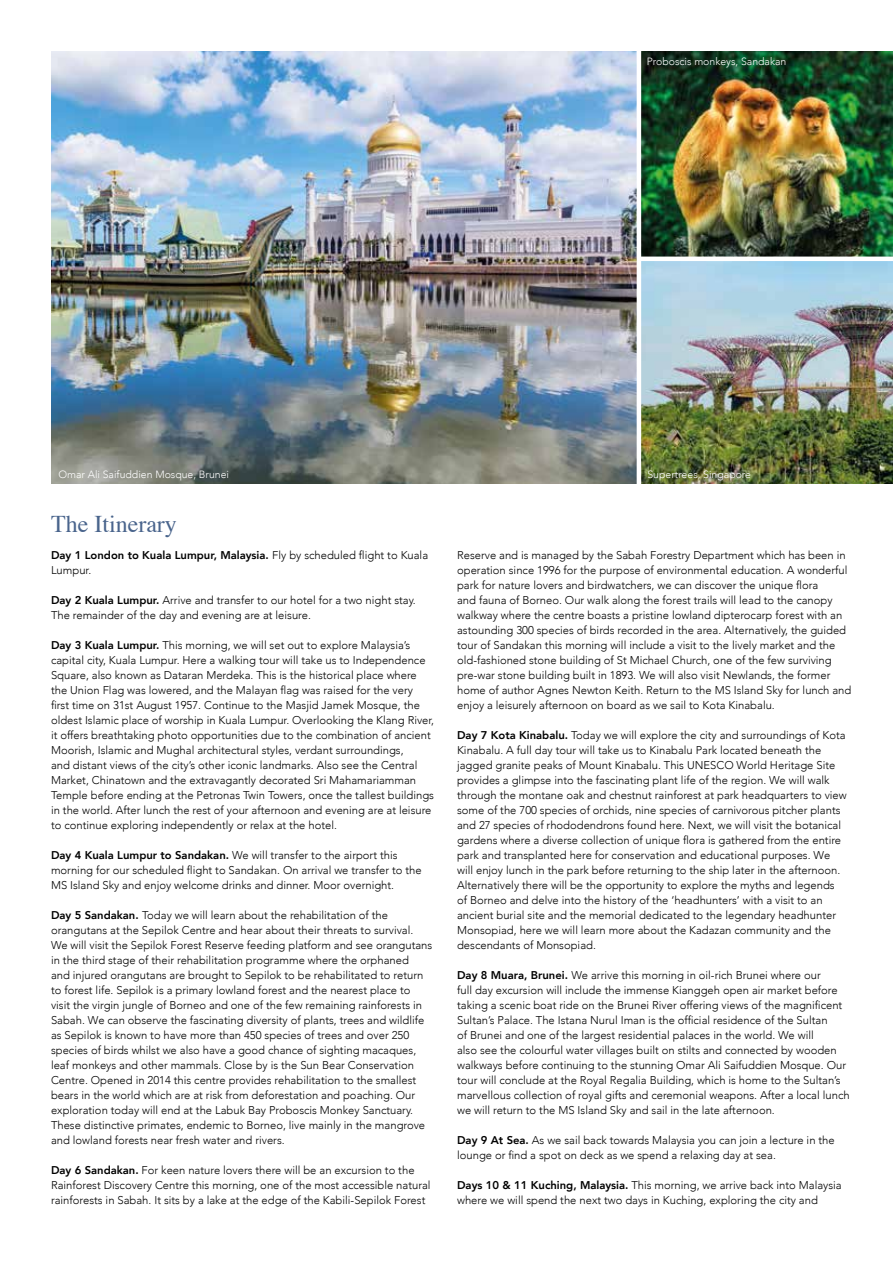
<style>
.page{position:relative;width:893px;height:1263px;background:#fff}
.page>*{position:absolute;margin:0;border:0;box-sizing:border-box;transform-origin:0 0}
.t1{font:24px "Times";color:#49648c}
.t2{font:300 11.25px/15px "Avenir";color:#000}
.t3{font:300 10.5px "Avenir";color:#fff}
.s1{font-weight:800}
</style>
<div class="page">
<img style="left:641px;top:51px;width:252px;height:206px">
<img style="left:641px;top:261px;width:252px;height:223px">
<img style="left:51px;top:51px;width:586px;height:433px">
<p class="t3" style="left:647px;top:55px;width:141px">Proboscis monkeys, Sandakan</p>
<p class="t3" style="left:58px;top:468px;width:172px">Omar Ali Saifuddien Mosque, Brunei</p>
<h1 class="t1" style="left:51px;top:501px;width:127px">The Itinerary</h1>
<p class="t2" style="left:51px;top:547px;width:379px"><span class="s1">Day 1 London to Kuala Lumpur, Malaysia.</span> Fly by scheduled flight to Kuala<br>Lumpur.</p>
<p class="t2" style="left:51px;top:592px;width:366px"><span class="s1">Day 2 Kuala Lumpur.</span> Arrive and transfer to our hotel for a two night stay.<br>The remainder of the day and evening are at leisure.</p>
<p class="t2" style="left:51px;top:637px;width:385px"><span class="s1">Day 3 Kuala Lumpur.</span> This morning, we will set out to explore Malaysia’s capital city, Kuala Lumpur. Here a walking tour will take us to Independence Square, also known as Dataran Merdeka. This is the historical place where the Union Flag was lowered, and the Malayan flag was raised for the very<br>first time on 31st August 1957. Continue to the Masjid Jamek Mosque, the oldest Islamic place of worship in Kuala Lumpur. Overlooking the Klang River, it offers breathtaking photo opportunities due to the combination of ancient Moorish, Islamic and Mughal architectural styles, verdant surroundings,<br>and distant views of the city’s other iconic landmarks. Also see the Central Market, Chinatown and the extravagantly decorated Sri Mahamariamman Temple before ending at the Petronas Twin Towers, once the tallest buildings in the world. After lunch the rest of your afternoon and evening are at leisure to continue exploring independently or relax at the hotel.</p>
<p class="t2" style="left:51px;top:847px;width:372px"><span class="s1">Day 4 Kuala Lumpur to Sandakan.</span> We will transfer to the airport this morning for our scheduled flight to Sandakan. On arrival we transfer to the<br>MS Island Sky and enjoy welcome drinks and dinner. Moor overnight.</p>
<p class="t2" style="left:51px;top:907px;width:383px"><span class="s1">Day 5 Sandakan.</span> Today we will learn about the rehabilitation of the orangutans at the Sepilok Centre and hear about their threats to survival.<br>We will visit the Sepilok Forest Reserve feeding platform and see orangutans in the third stage of their rehabilitation programme where the orphaned<br>and injured orangutans are brought to Sepilok to be rehabilitated to return to forest life. Sepilok is a primary lowland forest and the nearest place to visit the virgin jungle of Borneo and one of the few remaining rainforests in Sabah. We can observe the fascinating diversity of plants, trees and wildlife as Sepilok is known to have more than 450 species of trees and over 250 species of birds whilst we also have a good chance of sighting macaques, leaf monkeys and other mammals. Close by is the Sun Bear Conservation Centre. Opened in 2014 this centre provides rehabilitation to the smallest bears in the world which are at risk from deforestation and poaching. Our exploration today will end at the Labuk Bay Proboscis Monkey Sanctuary.<br>These distinctive primates, endemic to Borneo, live mainly in the mangrove and lowland forests near fresh water and rivers.</p>
<p class="t2" style="left:51px;top:1162px;width:381px"><span class="s1">Day 6 Sandakan.</span> For keen nature lovers there will be an excursion to the<br>Rainforest Discovery Centre this morning, one of the most accessible natural rainforests in Sabah. It sits by a lake at the edge of the Kabili-Sepilok Forest</p>
<p class="t3" style="left:647px;top:468px;width:105px">Supertrees, Singapore</p>
<p class="t2" style="left:457px;top:547px;width:396px">Reserve and is managed by the Sabah Forestry Department which has been in operation since 1996 for the purpose of environmental education. A wonderful park for nature lovers and birdwatchers, we can discover the unique flora<br>and fauna of Borneo. Our walk along the forest trails will lead to the canopy walkway where the centre boasts a pristine lowland dipterocarp forest with an astounding 300 species of birds recorded in the area. Alternatively, the guided tour of Sandakan this morning will include a visit to the lively market and the old-fashioned stone building of St Michael Church, one of the few surviving pre-war stone building built in 1893. We will also visit Newlands, the former home of author Agnes Newton Keith. Return to the MS Island Sky for lunch and enjoy a leisurely afternoon on board as we sail to Kota Kinabalu.</p>
<p class="t2" style="left:457px;top:727px;width:391px"><span class="s1">Day 7 Kota Kinabalu.</span> Today we will explore the city and surroundings of Kota Kinabalu. A full day tour will take us to Kinabalu Park located beneath the jagged granite peaks of Mount Kinabalu. This UNESCO World Heritage Site provides a glimpse into the fascinating plant life of the region. We will walk through the montane oak and chestnut rainforest at park headquarters to view some of the 700 species of orchids, nine species of carnivorous pitcher plants and 27 species of rhododendrons found here. Next, we will visit the botanical gardens where a diverse collection of unique flora is gathered from the entire park and transplanted here for conservation and educational purposes. We will enjoy lunch in the park before returning to the ship later in the afternoon.<br>Alternatively there will be the opportunity to explore the myths and legends of Borneo and delve into the history of the ‘headhunters’ with a visit to an ancient burial site and the memorial dedicated to the legendary headhunter Monsopiad, here we will learn more about the Kadazan community and the descendants of Monsopiad.</p>
<p class="t2" style="left:457px;top:967px;width:394px"><span class="s1">Day 8 Muara, Brunei.</span> We arrive this morning in oil-rich Brunei where our<br>full day excursion will include the immense Kianggeh open air market before taking a scenic boat ride on the Brunei River offering views of the magnificent Sultan’s Palace. The Istana Nurul Iman is the official residence of the Sultan<br>of Brunei and one of the largest residential palaces in the world. We will<br>also see the colourful water villages built on stilts and connected by wooden walkways before continuing to the stunning Omar Ali Saifuddien Mosque. Our tour will conclude at the Royal Regalia Building, which is home to the Sultan’s marvellous collection of royal gifts and ceremonial weapons. After a local lunch we will return to the MS Island Sky and sail in the late afternoon.</p>
<p class="t2" style="left:457px;top:1132px;width:379px"><span class="s1">Day 9 At Sea.</span> As we sail back towards Malaysia you can join a lecture in the lounge or find a spot on deck as we spend a relaxing day at sea.</p>
<p class="t2" style="left:457px;top:1177px;width:386px"><span class="s1">Days 10 &amp; 11 Kuching, Malaysia.</span> This morning, we arrive back into Malaysia where we will spend the next two days in Kuching, exploring the city and</p>
</div>
